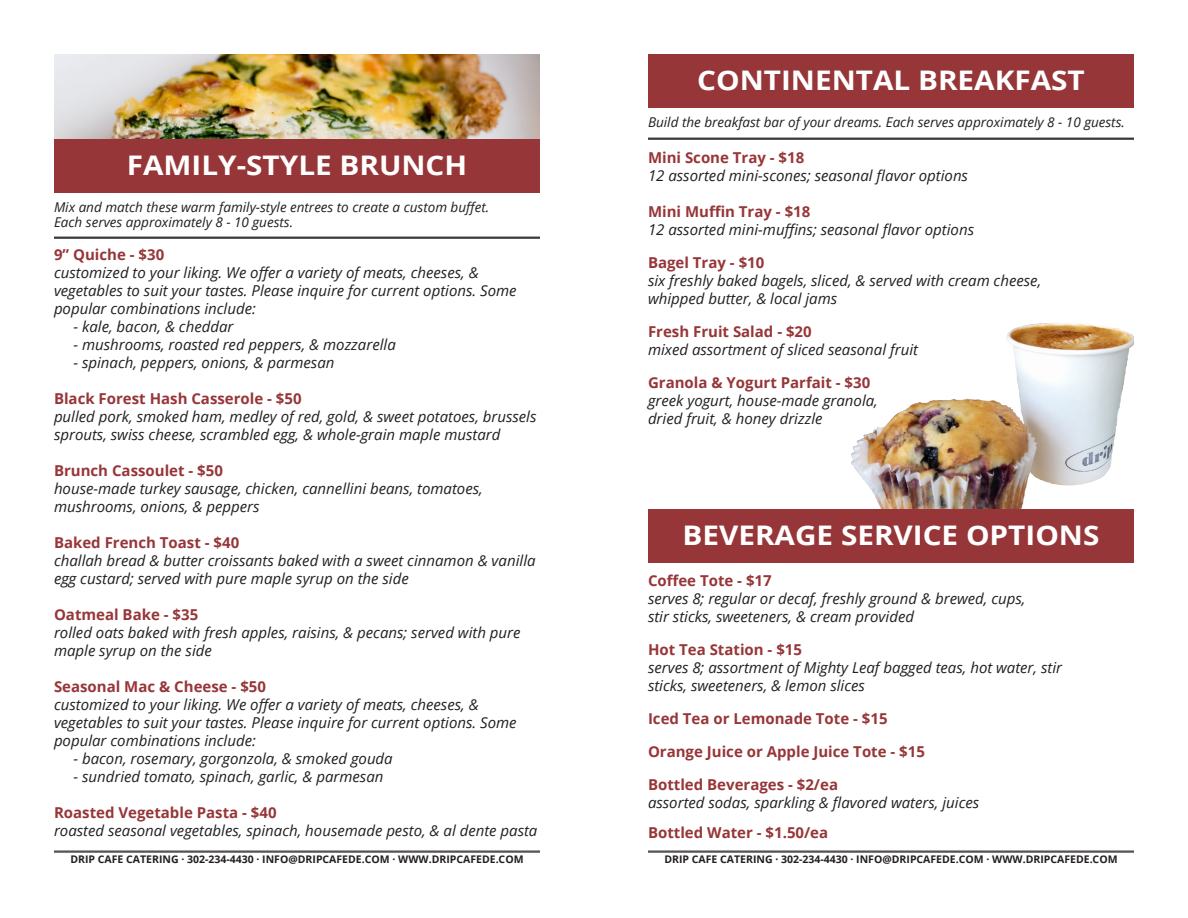
<style>
.page{position:relative;width:1188px;height:918px;background:#fff}
.page>*{position:absolute;margin:0;border:0;box-sizing:border-box;transform-origin:0 0}
.t1{font:700 27px "Open Sans";color:#fff;scale:1.1 1}
.t2{font:italic 15px/18px "Open Sans";color:#231f20}
.t3{font:700 15px "Open Sans";color:#973638}
.t4{font:italic 13.5px "Open Sans";color:#231f20}
.t5{font:700 10.5px "Open Sans";color:#231f20}
</style>
<div class="page">
<hr style="left:54px;top:851px;width:486px;height:1px;background:#231f20">
<hr style="left:54px;top:852px;width:486px;height:1px;background:#231f20">
<hr style="left:648px;top:851px;width:486px;height:1px;background:#231f20">
<hr style="left:648px;top:852px;width:486px;height:1px;background:#231f20">
<img style="left:851px;top:323px;width:283px;height:186px">
<div style="left:648px;top:54px;width:486px;height:54px;background:#973638"></div>
<div style="left:648px;top:509px;width:486px;height:54px;background:#973638"></div>
<hr style="left:648px;top:138px;width:486px;height:1px;background:#040503">
<hr style="left:648px;top:139px;width:486px;height:1px;background:#040503">
<img style="left:54px;top:54px;width:486px;height:86px">
<div style="left:54px;top:140px;width:486px;height:54px;background:#973638"></div>
<hr style="left:54px;top:237px;width:486px;height:1px;background:#040503">
<hr style="left:54px;top:238px;width:486px;height:1px;background:#040503">
<p class="t1" style="left:127px;top:146px;width:311px">FAMILY-STYLE BRUNCH</p>
<p class="t4" style="left:54px;top:198px;width:437px">Mix and match these warm family-style entrees to create a custom buffet.</p>
<p class="t4" style="left:54px;top:213px;width:241px">Each serves approximately 8 - 10 guests.</p>
<p class="t3" style="left:54px;top:244px;width:112px">9” Quiche - $30</p>
<p class="t2" style="left:54px;top:264px;width:464px">customized to your liking. We offer a variety of meats, cheeses, &amp; vegetables to suit your tastes. Please inquire for current options. Some popular combinations include:</p>
<p class="t2" style="left:74px;top:318px;width:162px">- kale, bacon, &amp; cheddar</p>
<p class="t2" style="left:74px;top:336px;width:324px">- mushrooms, roasted red peppers, &amp; mozzarella</p>
<p class="t2" style="left:74px;top:354px;width:263px">- spinach, peppers, onions, &amp; parmesan</p>
<p class="t3" style="left:54px;top:388px;width:249px">Black Forest Hash Casserole - $50</p>
<p class="t2" style="left:54px;top:408px;width:484px">pulled pork, smoked ham, medley of red, gold, &amp; sweet potatoes, brussels sprouts, swiss cheese, scrambled egg, &amp; whole-grain maple mustard</p>
<p class="t3" style="left:54px;top:460px;width:171px">Brunch Cassoulet - $50</p>
<p class="t2" style="left:54px;top:480px;width:430px">house-made turkey sausage, chicken, cannellini beans, tomatoes, mushrooms, onions, &amp; peppers</p>
<p class="t3" style="left:54px;top:532px;width:187px">Baked French Toast - $40</p>
<p class="t2" style="left:54px;top:552px;width:483px">challah bread &amp; butter croissants baked with a sweet cinnamon &amp; vanilla egg custard; served with pure maple syrup on the side</p>
<p class="t3" style="left:54px;top:604px;width:146px">Oatmeal Bake - $35</p>
<p class="t2" style="left:54px;top:624px;width:468px">rolled oats baked with fresh apples, raisins, &amp; pecans; served with pure maple syrup on the side</p>
<p class="t3" style="left:54px;top:676px;width:214px">Seasonal Mac &amp; Cheese - $50</p>
<p class="t2" style="left:54px;top:696px;width:464px">customized to your liking. We offer a variety of meats, cheeses, &amp; vegetables to suit your tastes. Please inquire for current options. Some popular combinations include:</p>
<p class="t2" style="left:74px;top:750px;width:321px">- bacon, rosemary, gorgonzola, &amp; smoked gouda</p>
<p class="t2" style="left:74px;top:768px;width:312px">- sundried tomato, spinach, garlic, &amp; parmesan</p>
<p class="t3" style="left:54px;top:802px;width:224px">Roasted Vegetable Pasta - $40</p>
<p class="t2" style="left:54px;top:822px;width:485px">roasted seasonal vegetables, spinach, housemade pesto, &amp; al dente pasta</p>
<p class="t1" style="left:697px;top:61px;width:354px">CONTINENTAL BREAKFAST</p>
<p class="t4" style="left:648px;top:113px;width:478px">Build the breakfast bar of your dreams. Each serves approximately 8 - 10 guests.</p>
<p class="t3" style="left:648px;top:147px;width:158px">Mini Scone Tray - $18</p>
<p class="t2" style="left:648px;top:166px;width:322px">12 assorted mini-scones; seasonal flavor options</p>
<p class="t3" style="left:648px;top:201px;width:164px">Mini Muffin Tray - $18</p>
<p class="t2" style="left:648px;top:220px;width:328px">12 assorted mini-muffins; seasonal flavor options</p>
<p class="t3" style="left:648px;top:252px;width:118px">Bagel Tray - $10</p>
<p class="t2" style="left:648px;top:271px;width:395px">six freshly baked bagels, sliced, &amp; served with cream cheese,</p>
<p class="t2" style="left:648px;top:289px;width:191px">whipped butter, &amp; local jams</p>
<p class="t3" style="left:648px;top:321px;width:165px">Fresh Fruit Salad - $20</p>
<p class="t2" style="left:648px;top:340px;width:272px">mixed assortment of sliced seasonal fruit</p>
<p class="t3" style="left:648px;top:372px;width:224px">Granola &amp; Yogurt Parfait - $30</p>
<p class="t2" style="left:648px;top:391px;width:231px">greek yogurt, house-made granola,</p>
<p class="t2" style="left:648px;top:409px;width:176px">dried fruit, &amp; honey drizzle</p>
<p class="t1" style="left:683px;top:516px;width:381px">BEVERAGE SERVICE OPTIONS</p>
<p class="t3" style="left:648px;top:570px;width:125px">Coffee Tote - $17</p>
<p class="t2" style="left:648px;top:589px;width:379px">serves 8; regular or decaf, freshly ground &amp; brewed, cups,</p>
<p class="t2" style="left:648px;top:607px;width:268px">stir sticks, sweeteners, &amp; cream provided</p>
<p class="t3" style="left:648px;top:639px;width:156px">Hot Tea Station - $15</p>
<p class="t2" style="left:648px;top:658px;width:416px">serves 8; assortment of Mighty Leaf bagged teas, hot water, stir sticks, sweeteners, &amp; lemon slices</p>
<p class="t3" style="left:648px;top:708px;width:241px">Iced Tea or Lemonade Tote - $15</p>
<p class="t3" style="left:648px;top:741px;width:278px">Orange Juice or Apple Juice Tote - $15</p>
<p class="t3" style="left:648px;top:774px;width:192px">Bottled Beverages - $2/ea</p>
<p class="t2" style="left:648px;top:793px;width:333px">assorted sodas, sparkling &amp; flavored waters, juices</p>
<p class="t3" style="left:648px;top:822px;width:182px">Bottled Water - $1.50/ea</p>
<p class="t5" style="left:70px;top:852px;width:455px">DRIP CAFE CATERING · 302-234-4430 · INFO@DRIPCAFEDE.COM · WWW.DRIPCAFEDE.COM</p>
<p class="t5" style="left:664px;top:852px;width:455px">DRIP CAFE CATERING · 302-234-4430 · INFO@DRIPCAFEDE.COM · WWW.DRIPCAFEDE.COM</p>
</div>
